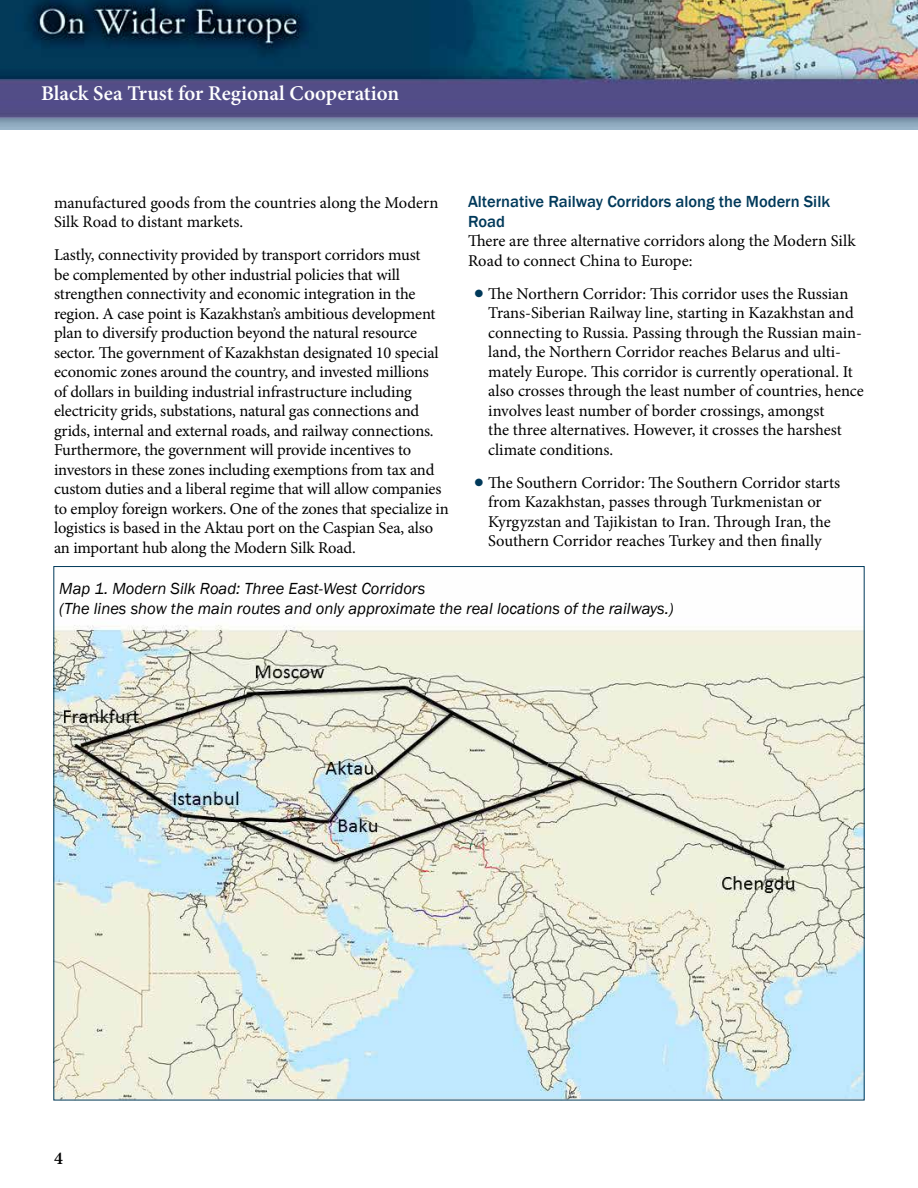
<style>
.page{position:relative;width:918px;height:1188px;background:#fff}
.page>*{position:absolute;margin:0;border:0;box-sizing:border-box;transform-origin:0 0}
.t1{font:600 21px "Minion Pro";color:#fff}
.t2{font:600 18px "Minion Pro";color:#000}
.t3{font:16.5px/19.5px "Minion Pro";letter-spacing:-.01em;color:#000}
.t4{font:italic 16.5px/19.5px "Franklin Gothic";color:#000}
.t5{font:500 16.5px/19.5px "Franklin Gothic";color:#00395a}
.s1{color:#00395a}
</style>
<div class="page">
<img style="left:0;top:0;width:918px;height:129px">
<img style="left:56px;top:625px;width:806px;height:473px">
<p class="t1" style="left:41px;top:79px;width:360px">Black Sea Trust for Regional Cooperation</p>
<p class="t3" style="left:54px;top:193px;width:386px">manufactured goods from the countries along the Modern<br>Silk Road to distant markets.</p>
<p class="t3" style="left:54px;top:245px;width:396px">Lastly, connectivity provided by transport corridors must<br>be complemented by other industrial policies that will strengthen connectivity and economic integration in the region. A case point is Kazakhstan’s ambitious development plan to diversify production beyond the natural resource sector. The government of Kazakhstan designated 10 special economic zones around the country, and invested millions<br>of dollars in building industrial infrastructure including electricity grids, substations, natural gas connections and grids, internal and external roads, and railway connections.<br>Furthermore, the government will provide incentives to investors in these zones including exemptions from tax and custom duties and a liberal regime that will allow companies to employ foreign workers. One of the zones that specialize in logistics is based in the Aktau port on the Caspian Sea, also an important hub along the Modern Silk Road.</p>
<p class="t5" style="left:468px;top:192px;width:364px">Alternative Railway Corridors along the Modern Silk<br>Road</p>
<p class="t3" style="left:468px;top:231px;width:389px">There are three alternative corridors along the Modern Silk<br>Road to connect China to Europe:</p>
<p class="t3" style="left:488px;top:284px;width:377px;text-indent:-14px"><span class="s1">●</span> The Northern Corridor: This corridor uses the Russian Trans-Siberian Railway line, starting in Kazakhstan and connecting to Russia. Passing through the Russian main&shy;land, the Northern Corridor reaches Belarus and ulti&shy;mately Europe. This corridor is currently operational. It also crosses through the least number of countries, hence involves least number of border crossings, amongst<br>the three alternatives. However, it crosses the harshest climate conditions.</p>
<p class="t3" style="left:475px;top:473px;width:367px;text-align:center"><span class="s1">●</span> The Southern Corridor: The Southern Corridor starts from Kazakhstan, passes through Turkmenistan or Kyrgyzstan and Tajikistan to Iran. Through Iran, the Southern Corridor reaches Turkey and then finally</p>
<p class="t4" style="left:59px;top:579px;width:616px">Map 1. Modern Silk Road: Three East-West Corridors<br>(The lines show the main routes and only approximate the real locations of the railways.)</p>
<p class="t2" style="left:54px;top:1145px;width:10px">4</p>
</div>
